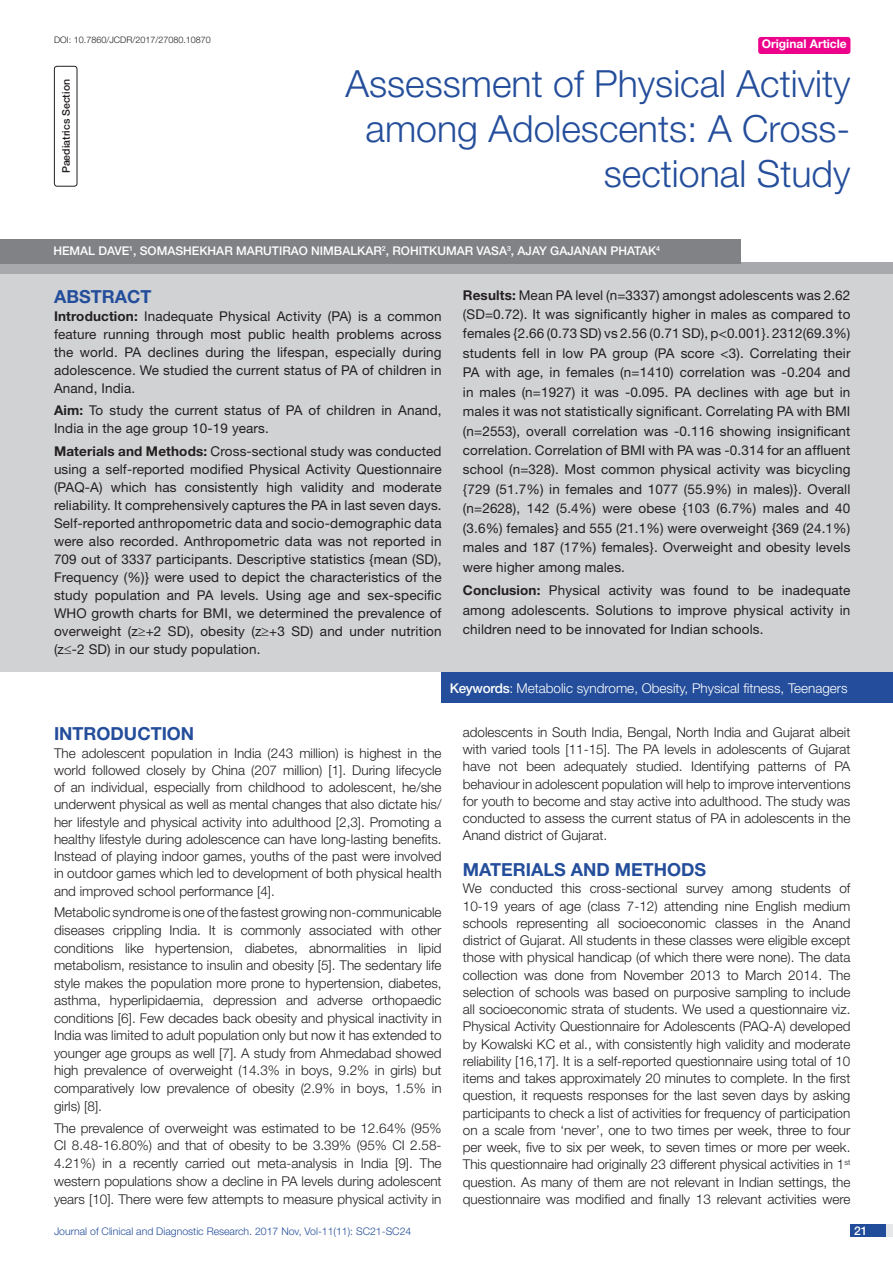
<style>
.page{position:relative;width:893px;height:1263px;background:#fff}
.page>*{position:absolute;margin:0;border:0;box-sizing:border-box;transform-origin:0 0}
.Title_Right{font:300 37.5px/45px "Helvetica Neue";color:#244e9b;text-align:right}
.Heading{font:700 18px "Helvetica Neue";color:#244e9b}
.Abstract_head{font:700 18px "Helvetica Neue";color:#244e9b}
.Body_text{font:300 13.5px/17.2px "Helvetica Neue";color:#231f20;text-align:justify}
.Abstract_Text{font:13.5px/18px "Helvetica Neue";letter-spacing:.01em;color:#231f20;text-align:justify}
.Body_text-2{font:300 13.5px "Helvetica Neue";color:#fff}
.Author{font:500 12px "Helvetica Neue";color:#fff}
.t1{font:700 12px "Helvetica Neue";color:#fff}
.t2{font:300 10.5px "Helvetica Neue";color:#244e9b}
.section{font:500 10.5px "Helvetica Neue";color:#231f20}
.DOI{font:300 9px "Helvetica Neue";color:#231f20}
.s1{font-weight:700}
.s2{font-weight:500}
</style>
<div class="page">
<div style="left:850px;top:1224px;width:43px;height:13px;background:#e6e7e9"></div>
<div style="left:850px;top:1224px;width:35px;height:13px;background:#214c99"></div>
<div style="left:758px;top:37px;width:92px;height:17px;background:#ed028c;border-radius:3px"></div>
<div style="left:0;top:263px;width:893px;height:12px;background:#a8a9ad"></div>
<div style="left:0;top:239px;width:740px;height:25px;background:#808285"></div>
<div style="left:0;top:274px;width:893px;height:398px;background:#d1d2d4"></div>
<div style="left:442px;top:672px;width:451px;height:31px;background:#244e9b"></div>
<div style="left:54px;top:66px;width:23px;height:121px;border:1px solid #231f20;border-radius:3px"></div>
<p class="DOI" style="left:54px;top:35px;width:158px">DOI: 10.7860/JCDR/2017/27080.10870</p>
<p class="t1" style="left:762px;top:37px;width:87px">Original Article</p>
<p class="section" style="left:60px;top:173px;width:96px;rotate:-90deg">PAEDIATRICS SECTION</p>
<p class="Title_Right" style="left:346px;top:60px;width:506px">Assessment of Physical Activity among Adolescents: A Cross&shy;sectional Study</p>
<p class="Author" style="left:53px;top:244px;width:608px">HEMAL DAVE<sup>1</sup>, SOMASH EKHAR MARUTIRAO NIMBALKAR<sup>2</sup>, ROHITKUMAR VASA<sup>3</sup>, AJAY GAJANAN PHATAK<sup>4</sup></p>
<p class="Abstract_head" style="left:54px;top:285px;width:99px">ABSTRACT</p>
<p class="Abstract_Text" style="left:54px;top:307px;width:389px"><span class="s1">Introduction:</span> Inadequate Physical Activity (PA) is a common feature running through most public health problems across the world. PA declines during the lifespan, especially during adolescence. We studied the current status of PA of children in Anand, India.</p>
<p class="Abstract_Text" style="left:54px;top:401px;width:389px"><span class="s1">Aim:</span> To study the current status of PA of children in Anand,<br>India in the age group 10-19 years.</p>
<p class="Abstract_Text" style="left:54px;top:442px;width:389px"><span class="s1">Materials and Methods:</span> Cross-sectional study was conducted using a self-reported modified Physical Activity Questionnaire (PAQ-A) which has consistently high validity and moderate reliability. It comprehensively captures the PA in last seven days.<br>Self-reported anthropometric data and socio-demographic data were also recorded. Anthropometric data was not reported in 709 out of 3337 participants. Descriptive statistics {mean (SD), Frequency (%)} were used to depict the characteristics of the study population and PA levels. Using age and sex-specific WHO growth charts for BMI, we determined the prevalence of overweight (z≥+2 SD), obesity (z≥+3 SD) and under nutrition (z≤-2 SD) in our study population.</p>
<p class="Abstract_Text" style="left:463px;top:285px;width:389px;line-height:19.4px"><span class="s1">Results:</span> Mean PA level (n=3337) amongst adolescents was 2.62 (SD=0.72). It was significantly higher in males as compared to females {2.66 (0.73 SD) vs 2.56 (0.71 SD), p&lt;0.001}. 2312(69.3%) students fell in low PA group (PA score &lt;3). Correlating their PA with age, in females (n=1410) correlation was -0.204 and in males (n=1927) it was -0.095. PA declines with age but in males it was not statistically significant. Correlating PA with BMI (n=2553), overall correlation was -0.116 showing insignificant correlation. Correlation of BMI with PA was -0.314 for an affluent school (n=328). Most common physical activity was bicycling {729 (51.7%) in females and 1077 (55.9%) in males)}. Overall (n=2628), 142 (5.4%) were obese {103 (6.7%) males and 40 (3.6%) females} and 555 (21.1%) were overweight {369 (24.1%) males and 187 (17%) females}. Overweight and obesity levels were higher among males.</p>
<p class="Abstract_Text" style="left:463px;top:581px;width:389px;line-height:19.4px"><span class="s1">Conclusion:</span> Physical activity was found to be inadequate among adolescents. Solutions to improve physical activity in children need to be innovated for Indian schools.</p>
<p class="Body_text-2" style="left:450px;top:680px;width:399px"><span class="s2">KEYWORDS</span>: Metabolic syndrome, Obesity, Physical fitness, Teenagers</p>
<p class="Heading" style="left:54px;top:723px;width:142px">INTRODUCTION</p>
<p class="Body_text" style="left:54px;top:744px;width:389px">The adolescent population in India (243 million) is highest in the world followed closely by China (207 million) [1]. During lifecycle of an individual, especially from childhood to adolescent, he/she underwent physical as well as mental changes that also dictate his/ her lifestyle and physical activity into adulthood [2,3]. Promoting a healthy lifestyle during adolescence can have long-lasting benefits.<br>Instead of playing indoor games, youths of the past were involved in outdoor games which led to development of both physical health and improved school performance [4].</p>
<p class="Body_text" style="left:54px;top:903px;width:389px">Metabolic syndrome is one of the fastest growing non-communicable diseases crippling India. It is commonly associated with other conditions like hypertension, diabetes, abnormalities in lipid metabolism, resistance to insulin and obesity [5]. The sedentary life style makes the population more prone to hypertension, diabetes, asthma, hyperlipidaemia, depression and adverse orthopaedic conditions [6]. Few decades back obesity and physical inactivity in India was limited to adult population only but now it has extended to younger age groups as well [7]. A study from Ahmedabad showed high prevalence of overweight (14.3% in boys, 9.2% in girls) but comparatively low prevalence of obesity (2.9% in boys, 1.5% in girls) [8].</p>
<p class="Body_text" style="left:54px;top:1118px;width:389px;line-height:17.9px">The prevalence of overweight was estimated to be 12.64% (95% CI 8.48-16.80%) and that of obesity to be 3.39% (95% CI 2.58- 4.21%) in a recently carried out meta-analysis in India [9]. The western populations show a decline in PA levels during adolescent years [10]. There were few attempts to measure physical activity in</p>
<p class="Body_text" style="left:463px;top:723px;width:389px">adolescents in South India, Bengal, North India and Gujarat albeit with varied tools [11-15]. The PA levels in adolescents of Gujarat have not been adequately studied. Identifying patterns of PA behaviour in adolescent population will help to improve interventions for youth to become and stay active into adulthood. The study was conducted to assess the current status of PA in adolescents in the Anand district of Gujarat.</p>
<p class="Heading" style="left:463px;top:859px;width:245px">MATERIALS AND METHODS</p>
<p class="Body_text" style="left:463px;top:880px;width:389px">We conducted this cross-sectional survey among students of 10-19 years of age (class 7-12) attending nine English medium schools representing all socioeconomic classes in the Anand district of Gujarat. All students in these classes were eligible except those with physical handicap (of which there were none). The data collection was done from November 2013 to March 2014. The selection of schools was based on purposive sampling to include all socioeconomic strata of students. We used a questionnaire viz.<br>Physical Activity Questionnaire for Adolescents (PAQ-A) developed by Kowalski KC et al., with consistently high validity and moderate reliability [16,17]. It is a self-reported questionnaire using total of 10 items and takes approximately 20 minutes to complete. In the first question, it requests responses for the last seven days by asking participants to check a list of activities for frequency of participation on a scale from ‘never’, one to two times per week, three to four per week, five to six per week, to seven times or more per week.<br>This questionnaire had originally 23 different physical activities in 1<sup>st </sup>question. As many of them are not relevant in Indian settings, the questionnaire was modified and finally 13 relevant activities were</p>
<p class="t2" style="left:54px;top:1225px;width:359px">Journal of Clinical and Diagnostic Research. 2017 Nov, Vol-11(11): SC21-SC24</p>
<p class="Author" style="left:854px;top:1223px;width:15px">21</p>
</div>
